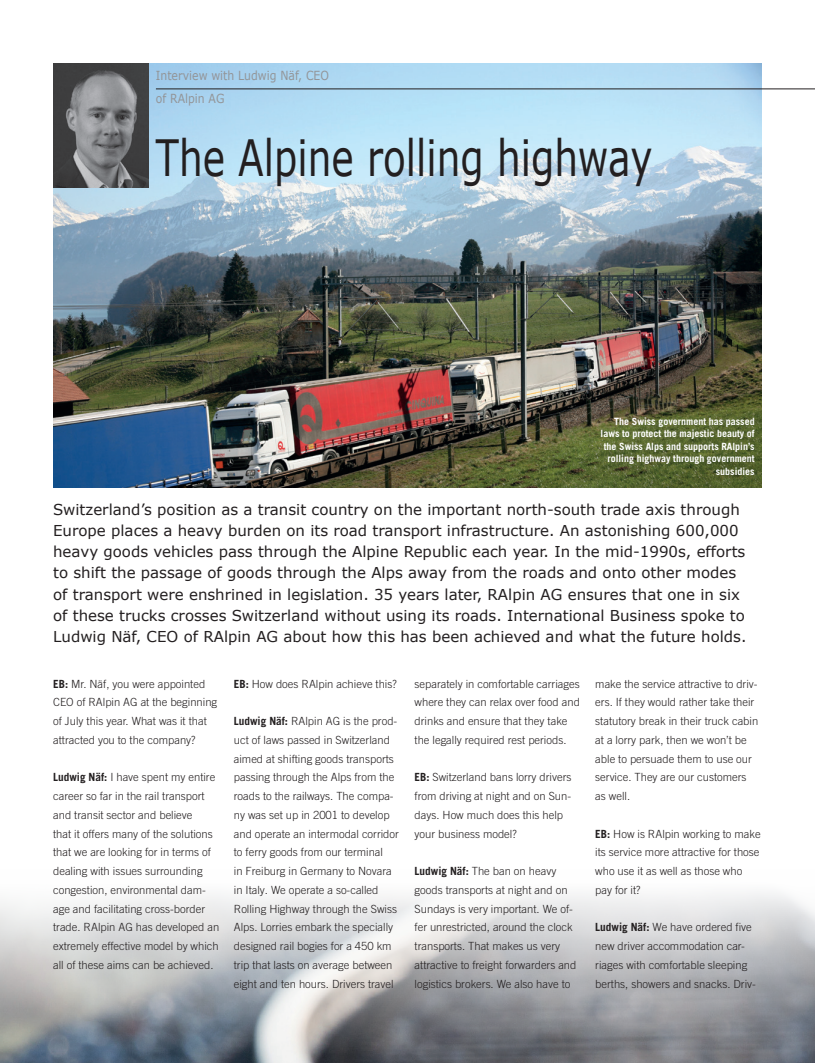
<style>
.page{position:relative;width:815px;height:1063px;background:#fff}
.page>*{position:absolute;margin:0;border:0;box-sizing:border-box;transform-origin:0 0}
.Headline{font:50px "Verdana";color:#231f20;scale:.75 1}
.Vorspann{font:15px/21.2px "Verdana";color:#231f20}
.Interview_Kopfzeile{font:12.5px/22.5px "Verdana";color:#939598;scale:.87 1}
.Fließtext{font:300 11.25px/18.8px "Trade Gothic LT Pro";color:#231f20}
.BU{font:700 10px/12.5px "Trade Gothic LT Pro";color:#fff;text-align:right}
.s1{font-weight:700}
</style>
<div class="page">
<img style="left:0;top:893px;width:815px;height:170px">
<img style="left:53px;top:64px;width:709px;height:423px">
<hr style="left:156px;top:89px;width:659px;height:1px;background:#231f20">
<img style="left:53px;top:64px;width:96px;height:124px">
<p class="Interview_Kopfzeile" style="left:156px;top:64px;width:201px">Interview with Ludwig Näf, CEO of RAlpin AG</p>
<p class="Headline" style="left:156px;top:124px;width:664px">The Alpine rolling highway</p>
<p class="BU" style="left:601px;top:415px;width:156px">The Swiss government has passed laws to protect the majestic beauty of the Swiss Alps and supports RAlpin’s rolling highway through government subsidies</p>
<p class="Vorspann" style="left:53px;top:498px;width:695px">Switzerland’s position as a transit country on the important north-south trade axis through Europe places a heavy burden on its road transport infrastructure. An astonishing 600,000 heavy goods vehicles pass through the Alpine Republic each year. In the mid-1990s, efforts to shift the passage of goods through the Alps away from the roads and onto other modes of transport were enshrined in legislation. 35 years later, RAlpin AG ensures that one in six of these trucks crosses Switzerland without using its roads. International Business spoke to Ludwig Näf, CEO of RAlpin AG about how this has been achieved and what the future holds.</p>
<p class="Fließtext" style="left:53px;top:674px;width:166px"><span class="s1">EB:</span> Mr. Näf, you were appointed<br>CEO of RAlpin AG at the beginning of July this year. What was it that attracted you to the company?</p>
<p class="Fließtext" style="left:53px;top:768px;width:168px"><span class="s1">Ludwig Näf:</span> I have spent my entire career so far in the rail transport and transit sector and believe<br>that it offers many of the solutions that we are looking for in terms of dealing with issues surrounding congestion, environmental dam&shy;age and facilitating cross-border trade. RAlpin AG has developed an extremely effective model by which all of these aims can be achieved.</p>
<p class="Fließtext" style="left:234px;top:674px;width:164px"><span class="s1">EB:</span> How does RAlpin achieve this?</p>
<p class="Fließtext" style="left:234px;top:712px;width:167px"><span class="s1">Ludwig Näf:</span> RAlpin AG is the prod&shy;uct of laws passed in Switzerland aimed at shifting goods transports passing through the Alps from the roads to the railways. The compa&shy;ny was set up in 2001 to develop and operate an intermodal corridor to ferry goods from our terminal<br>in Freiburg in Germany to Novara in Italy. We operate a so-called Rolling Highway through the Swiss Alps. Lorries embark the specially designed rail bogies for a 450 km trip that lasts on average between eight and ten hours. Drivers travel</p>
<p class="Fließtext" style="left:415px;top:674px;width:167px">separately in comfortable carriages where they can relax over food and drinks and ensure that they take the legally required rest periods.</p>
<p class="Fließtext" style="left:415px;top:768px;width:158px"><span class="s1">EB:</span> Switzerland bans lorry drivers from driving at night and on Sun&shy;days. How much does this help your business model?</p>
<p class="Fließtext" style="left:415px;top:862px;width:163px"><span class="s1">Ludwig Näf:</span> The ban on heavy goods transports at night and on<br>Sundays is very important. We of&shy;fer unrestricted, around the clock transports. That makes us very attractive to freight forwarders and logistics brokers. We also have to</p>
<p class="Fließtext" style="left:595px;top:674px;width:164px">make the service attractive to driv&shy;ers. If they would rather take their statutory break in their truck cabin at a lorry park, then we won’t be able to persuade them to use our service. They are our customers as well.</p>
<p class="Fließtext" style="left:595px;top:824px;width:167px"><span class="s1">EB:</span> How is RAlpin working to make its service more attractive for those who use it as well as those who pay for it?</p>
<p class="Fließtext" style="left:595px;top:918px;width:162px"><span class="s1">Ludwig Näf:</span> We have ordered five new driver accommodation car&shy;riages with comfortable sleeping berths, showers and snacks. Driv-</p>
</div>
